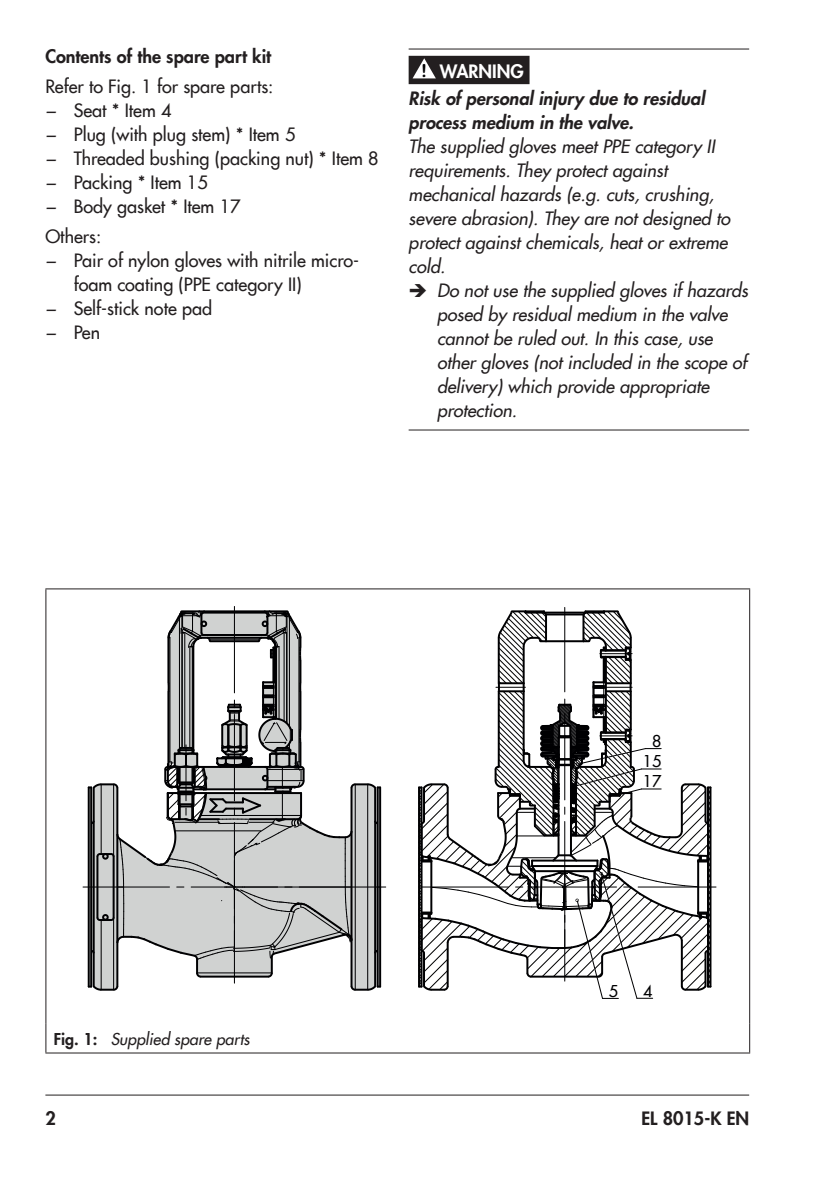
<style>
.page{position:relative;width:840px;height:1191px;background:#fff}
.page>*{position:absolute;margin:0;border:0;box-sizing:border-box;transform-origin:0 0}
.t1{font:italic 500 18px/24px "Futura Com";color:#231f20}
.t2{font:500 18px/24px "Futura Com";color:#231f20}
.t3{font:italic 800 18px/24px "Futura Com";color:#231f20}
.t4{font:800 18px "Futura Com";color:#231f20}
.t5{font:800 18px "Futura Com";color:#fff}
.t6{font:italic 500 16px "Futura Com";color:#231f20}
.t7{font:500 16px/20.2px "Futura Com";color:#000002;text-align:center}
.s1{font-style:italic}
.s2{font-family:"Arial Rounded MT Bold";font-weight:400;color:#000002}
.s3{font-weight:800;font-style:normal}
</style>
<div class="page">
<hr style="left:45px;top:1094px;width:703px;height:1px;background:#231f20">
<hr style="left:408px;top:49px;width:340px;height:1px;background:#231f20">
<hr style="left:408px;top:429px;width:340px;height:1px;background:#231f20">
<div style="left:408px;top:56px;width:121px;height:28px;background:#231f20"></div>
<svg style="left:413px;top:58px;width:22px;height:20px"></svg>
<hr style="left:45px;top:588px;width:704px;height:1px;background:#231f20">
<hr style="left:45px;top:589px;width:1px;height:434px;background:#231f20">
<hr style="left:748px;top:589px;width:1px;height:434px;background:#231f20">
<svg style="left:45px;top:1023px;width:1px;height:29px"></svg>
<hr style="left:45px;top:1052px;width:704px;height:1px;background:#231f20">
<svg style="left:82px;top:606px;width:633px;height:393px"></svg>
<p class="t4" style="left:45px;top:43px;width:227px">Contents of the spare part kit</p>
<p class="t2" style="left:45px;top:74px;width:334px">Refer to Fig. 1 for spare parts:<br><span class="s1">−</span> Seat * Item 4<br><span class="s1">−</span> Plug (with plug stem) * Item 5<br><span class="s1">−</span> Threaded bushing (packing nut) * Item 8 <span class="s1">−</span> Packing * Item 15<br><span class="s1">−</span> Body gasket * Item 17</p>
<p class="t2" style="left:45px;top:224px;width:57px">Others:</p>
<p class="t2" style="left:45px;top:248px;width:315px"><span class="s1">−</span> Pair of nylon gloves with nitrile micro-</p>
<p class="t2" style="left:74px;top:272px;width:229px">foam coating (PPE category II)</p>
<p class="t2" style="left:45px;top:296px;width:168px"><span class="s1">−</span> Self-stick note pad</p>
<p class="t2" style="left:45px;top:320px;width:56px"><span class="s1">−</span> Pen</p>
<p class="t5" style="left:421px;top:58px;width:104px"><span class="s2">!</span> WARNING</p>
<p class="t3" style="left:408px;top:86px;width:297px">Risk of personal injury due to residual process medium in the valve.</p>
<p class="t1" style="left:408px;top:134px;width:323px">The supplied gloves meet PPE category II requirements. They protect against mechanical hazards (e.g. cuts, crushing, severe abrasion). They are not designed to protect against chemicals, heat or extreme cold.</p>
<p class="t1" style="left:437px;top:278px;width:312px">Do not use the supplied gloves if hazards posed by residual medium in the valve cannot be ruled out. In this case, use other gloves (not included in the scope of delivery) which provide appropriate protection.</p>
<p class="t6" style="left:54px;top:1027px;width:197px"><span class="s3">Fig. 1:</span> Supplied spare parts</p>
<p class="t7" style="left:642px;top:730px;width:20px">8<br>15<br>17</p>
<p class="t7" style="left:608px;top:980px;width:11px">5</p>
<p class="t7" style="left:642px;top:979px;width:11px">4</p>
<p class="t4" style="left:45px;top:1104px;width:12px">2</p>
<p class="t4" style="left:641px;top:1104px;width:109px">EL 8015-K EN</p>
</div>
